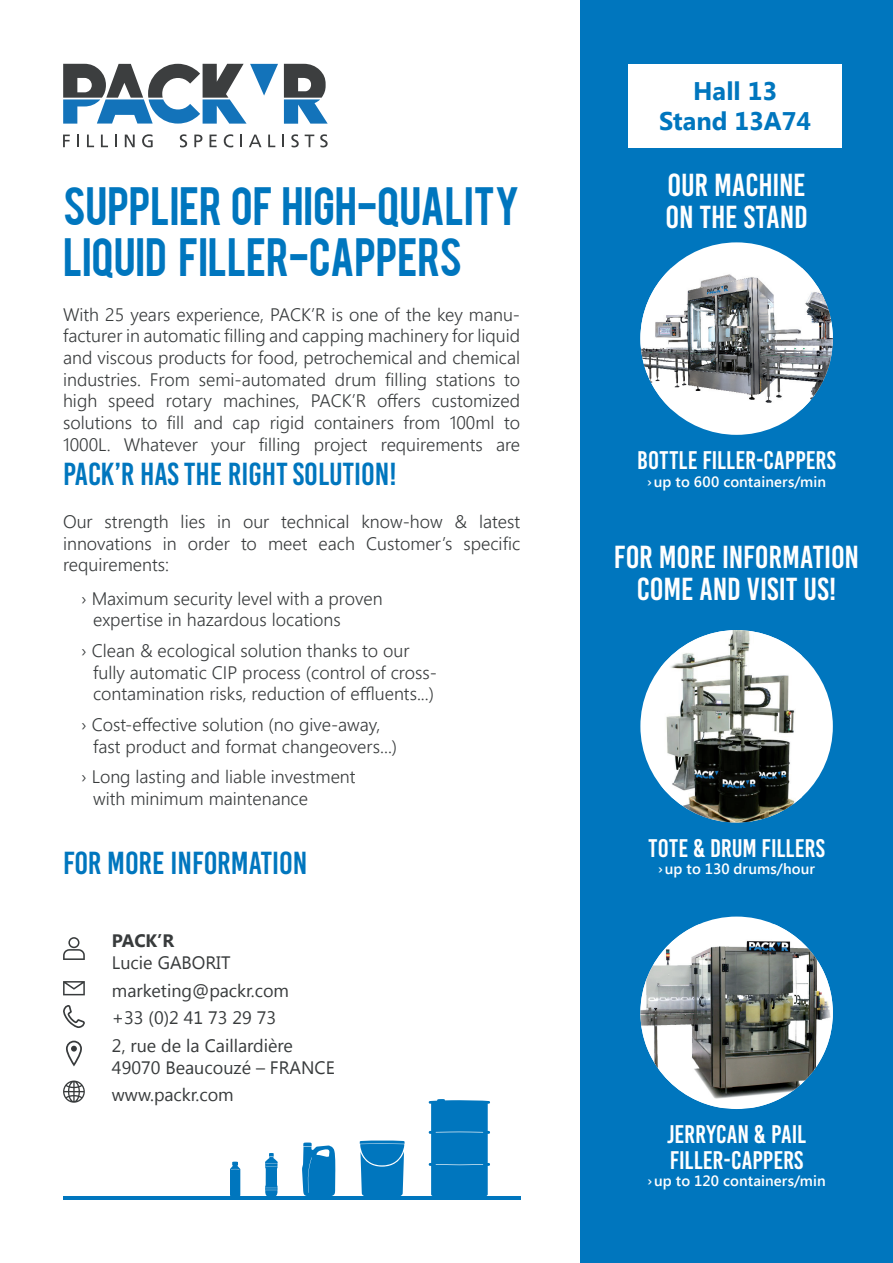
<style>
.page{position:relative;width:893px;height:1263px;background:#fff}
.page>*{position:absolute;margin:0;border:0;box-sizing:border-box;transform-origin:0 0}
.t1{font:42.45px/50.8px "Bebas";letter-spacing:-.005em;color:#0076be}
.t2{font:31.8px/31.8px "Bebas Kai";color:#fff}
.t3{font:31.8px "Bebas Kai";color:#0076be}
.t4{font:25.5px/25.5px "Bebas Kai";letter-spacing:.01em;color:#fff}
.t5{font:700 25.5px/30.6px "Segoe UI";color:#0076be;text-align:center}
.t6{font:300 18px/21.6px "Segoe UI";color:#383b3c}
.t7{font:18px/27.6px "Segoe UI";color:#383b3c}
.t8{font:700 18px "Segoe UI";color:#383b3c}
.t9{font:600 14.85px "Segoe UI";letter-spacing:.005em;color:#fff}
</style>
<div class="page">
<div style="left:580px;top:0;width:313px;height:1263px;background:#0076be"></div>
<svg style="left:230px;top:1162px;width:10px;height:34px"></svg>
<svg style="left:265px;top:1153px;width:13px;height:43px"></svg>
<svg style="left:360px;top:1140px;width:45px;height:56px;background:#1a84c4"></svg>
<svg style="left:429px;top:1099px;width:61px;height:97px;background:#1682c3"></svg>
<svg style="left:302px;top:1142px;width:34px;height:54px;background:#2b8dc9"></svg>
<hr style="left:63px;top:1196px;width:457px;height:3px;background:#0076be">
<svg style="left:640px;top:242px;width:193px;height:193px;background:#e6e8e9"></svg>
<img style="left:643px;top:268px;width:187px;height:47px">
<img style="left:640px;top:316px;width:3px;height:31px">
<img style="left:688px;top:315px;width:145px;height:47px">
<img style="left:643px;top:362px;width:187px;height:47px">
<img style="left:640px;top:924px;width:193px;height:184px">
<div style="left:640px;top:630px;width:193px;height:192px;background:#fff;border-radius:50%"></div>
<img style="left:661px;top:630px;width:141px;height:192px">
<svg style="left:63px;top:981px;width:22px;height:14px"></svg>
<svg style="left:63px;top:1005px;width:22px;height:23px"></svg>
<svg style="left:63px;top:1080px;width:22px;height:23px"></svg>
<svg style="left:66px;top:1041px;width:16px;height:25px"></svg>
<svg style="left:63px;top:937px;width:22px;height:23px"></svg>
<div style="left:628px;top:64px;width:214px;height:83px;background:#fff"></div>
<svg style="left:63px;top:64px;width:215px;height:60px"></svg>
<svg style="left:284px;top:64px;width:44px;height:60px"></svg>
<svg style="left:63px;top:135px;width:7px;height:12px"></svg>
<svg style="left:77px;top:135px;width:2px;height:12px"></svg>
<svg style="left:87px;top:135px;width:7px;height:12px"></svg>
<svg style="left:101px;top:135px;width:7px;height:12px"></svg>
<svg style="left:115px;top:135px;width:2px;height:12px"></svg>
<svg style="left:125px;top:135px;width:10px;height:12px"></svg>
<svg style="left:142px;top:134px;width:11px;height:13px"></svg>
<svg style="left:180px;top:134px;width:7px;height:13px"></svg>
<svg style="left:194px;top:135px;width:8px;height:12px"></svg>
<svg style="left:210px;top:135px;width:7px;height:12px"></svg>
<svg style="left:224px;top:134px;width:9px;height:13px"></svg>
<svg style="left:240px;top:135px;width:2px;height:12px"></svg>
<svg style="left:249px;top:135px;width:13px;height:12px"></svg>
<svg style="left:268px;top:135px;width:7px;height:12px"></svg>
<svg style="left:282px;top:135px;width:2px;height:12px"></svg>
<svg style="left:291px;top:134px;width:8px;height:13px"></svg>
<svg style="left:305px;top:135px;width:9px;height:12px"></svg>
<svg style="left:320px;top:134px;width:8px;height:13px"></svg>
<h1 class="t1" style="left:63px;top:178px;width:458px">SUPPLIER OF HIGH-QUALITY<br>LIQUID FILLER-CAPPERS</h1>
<p class="t6" style="left:63px;top:303px;width:459px;text-align:justify">With 25 years experience, PACK’R is one of the key manu&shy;facturer in automatic filling and capping machinery for liquid and viscous products for food, petrochemical and chemical industries. From semi-automated drum filling stations to high speed rotary machines, PACK’R offers customized solutions to fill and cap rigid containers from 100ml to 1000L. Whatever your filling project requirements are</p>
<h2 class="t3" style="left:63px;top:456px;width:335px">PACK’R HAS THE RIGHT SOLUTION!</h2>
<p class="t6" style="left:63px;top:510px;width:459px;text-align:justify">Our strength lies in our technical know-how &amp; latest innovations in order to meet each Customer’s specific requirements:</p>
<p class="t6" style="left:93px;top:587px;width:291px;text-indent:-12px">› Maximum security level with a proven expertise in hazardous locations</p>
<p class="t6" style="left:93px;top:639px;width:345px;text-indent:-12px">› Clean &amp; ecological solution thanks to our fully automatic CIP process (control of cross&shy;contamination risks, reduction of effluents...)</p>
<p class="t6" style="left:93px;top:713px;width:306px;text-indent:-12px">› Cost-effective solution (no give-away, fast product and format changeovers...)</p>
<p class="t6" style="left:93px;top:765px;width:264px;text-indent:-12px">› Long lasting and liable investment with minimum maintenance</p>
<h2 class="t3" style="left:63px;top:846px;width:246px">FOR MORE INFORMATION</h2>
<p class="t8" style="left:112px;top:928px;width:64px">PACK’R</p>
<p class="t7" style="left:112px;top:948px;width:183px">Lucie GABORIT marketing@packr.com +33 (0)2 41 73 29 73<br>2, rue de la Caillardière</p>
<p class="t7" style="left:112px;top:1052px;width:224px">49070 Beaucouzé – FRANCE www.packr.com</p>
<h3 class="t5" style="left:659px;top:74px;width:153px">Hall 13<br>Stand 13A74</h3>
<h2 class="t2" style="left:665px;top:169px;width:144px">OUR MACHINE<br>ON THE STAND</h2>
<h3 class="t4" style="left:637px;top:448px;width:200px">BOTTLE FILLER-CAPPERS</h3>
<p class="t9" style="left:647px;top:471px;width:180px">› up to 600 containers/min</p>
<h2 class="t2" style="left:614px;top:541px;width:247px;text-align:center">FOR MORE INFORMATION<br>COME AND VISIT US!</h2>
<h3 class="t4" style="left:648px;top:835px;width:178px">TOTE &amp; DRUM FILLERS</h3>
<p class="t9" style="left:658px;top:859px;width:158px">› up to 130 drums/hour</p>
<h3 class="t4" style="left:667px;top:1122px;width:140px">JERRYCAN &amp; PAIL<br>FILLER-CAPPERS</h3>
<p class="t9" style="left:647px;top:1171px;width:180px">› up to 120 containers/min</p>
</div>
